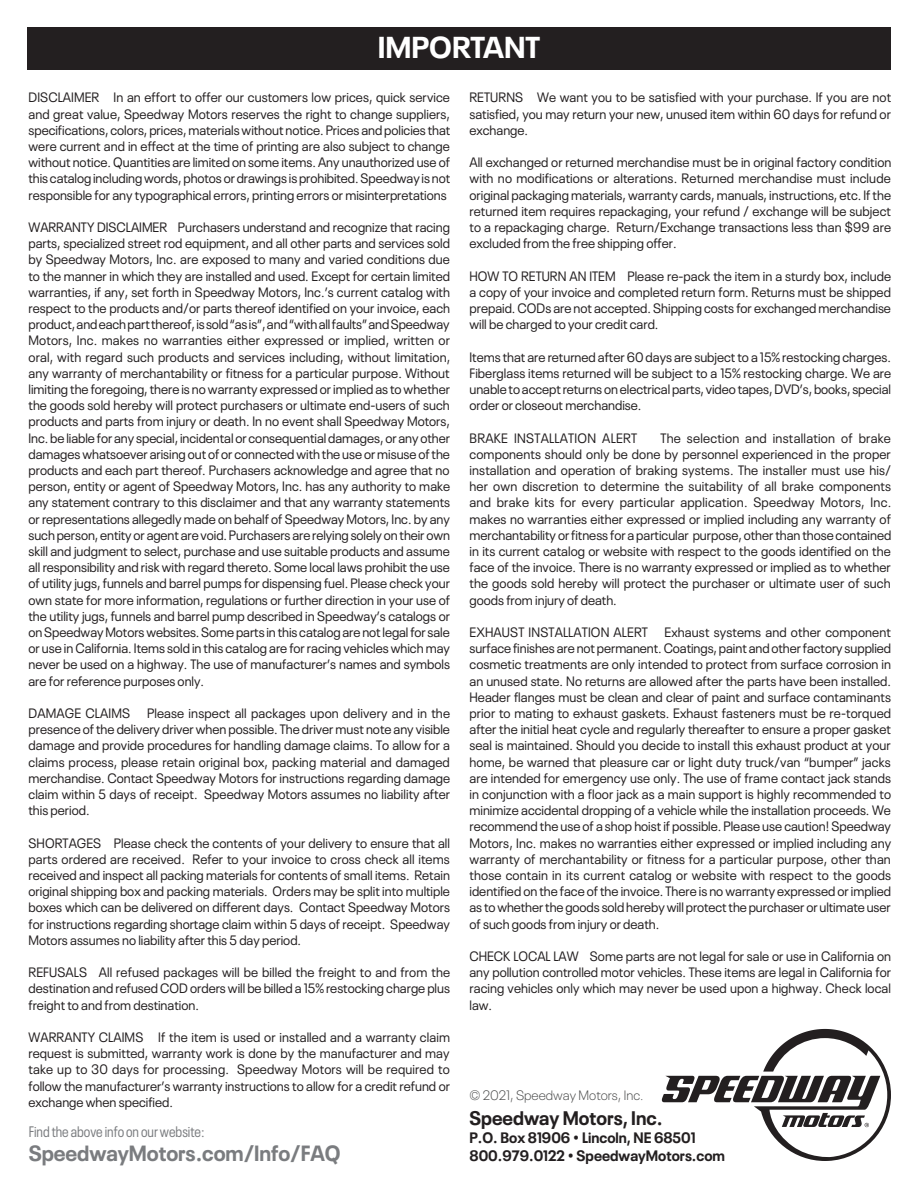
<style>
.page{position:relative;width:918px;height:1188px;background:#fff}
.page>*{position:absolute;margin:0;border:0;box-sizing:border-box;transform-origin:0 0}
.t1{font:700 30px "Neue Plak";color:#fff}
.t2{font:700 21.9px "Neue Plak";letter-spacing:-.005em;color:#7a7c7f;scale:.95 1}
.t3{font:700 19.5px "Neue Plak";color:#231f20;scale:.95 1}
.t4{font:condensed 15.15px "Neue Plak";color:#7a7c7f;scale:.95 1}
.t5{font:700 15px/18px "Neue Plak";color:#231f20;scale:.95 1}
.t6{font:13.5px/16.2px "Neue Plak";color:#231f20;text-align:justify;scale:.95 1}
.t7{font:300 13.5px "Neue Plak";color:#474848}
.t8{font:13.5px "Neue Plak";letter-spacing:.02em;color:#231f20;scale:.95 1}
</style>
<div class="page">
<div style="left:27px;top:27px;width:864px;height:42px;background:#231f20"></div>
<svg style="left:661px;top:1029px;width:230px;height:132px"></svg>
<h1 class="t1" style="left:378px;top:23px;width:164px">IMPORTANT</h1>
<p class="t6" style="left:29px;top:88px;width:446px">DISCLAIMER In an effort to offer our customers low prices, quick service and great value, Speedway Motors reserves the right to change suppliers, specifications, colors, prices, materials without notice. Prices and policies that were current and in effect at the time of printing are also subject to change without notice. Quantities are limited on some items. Any unauthorized use of this catalog including words, photos or drawings is prohibited. Speedway is not responsible for any typographical errors, printing errors or misinterpretations</p>
<p class="t6" style="left:29px;top:218px;width:445px">WARRANTY DISCLAIMER Purchasers understand and recognize that racing parts, specialized street rod equipment, and all other parts and services sold by Speedway Motors, Inc. are exposed to many and varied conditions due to the manner in which they are installed and used. Except for certain limited warranties, if any, set forth in Speedway Motors, Inc.’s current catalog with respect to the products and/or parts thereof identified on your invoice, each product, and each part thereof, is sold “as is”, and “with all faults” and Speedway Motors, Inc. makes no warranties either expressed or implied, written or oral, with regard such products and services including, without limitation, any warranty of merchantability or fitness for a particular purpose. Without limiting the foregoing, there is no warranty expressed or implied as to whether the goods sold hereby will protect purchasers or ultimate end-users of such products and parts from injury or death. In no event shall Speedway Motors, Inc. be liable for any special, incidental or consequential damages, or any other damages whatsoever arising out of or connected with the use or misuse of the products and each part thereof. Purchasers acknowledge and agree that no person, entity or agent of Speedway Motors, Inc. has any authority to make any statement contrary to this disclaimer and that any warranty statements or representations allegedly made on behalf of Speedway Motors, Inc. by any such person, entity or agent are void. Purchasers are relying solely on their own skill and judgment to select, purchase and use suitable products and assume all responsibility and risk with regard thereto. Some local laws prohibit the use of utility jugs, funnels and barrel pumps for dispensing fuel. Please check your own state for more information, regulations or further direction in your use of the utility jugs, funnels and barrel pump described in Speedway’s catalogs or on Speedway Motors websites. Some parts in this catalog are not legal for sale or use in California. Items sold in this catalog are for racing vehicles which may never be used on a highway. The use of manufacturer’s names and symbols are for reference purposes only.</p>
<p class="t6" style="left:29px;top:704px;width:445px">DAMAGE CLAIMS Please inspect all packages upon delivery and in the presence of the delivery driver when possible. The driver must note any visible damage and provide procedures for handling damage claims. To allow for a claims process, please retain original box, packing material and damaged merchandise. Contact Speedway Motors for instructions regarding damage claim within 5 days of receipt. Speedway Motors assumes no liability after this period.</p>
<p class="t6" style="left:29px;top:833px;width:445px">SHORTAGES Please check the contents of your delivery to ensure that all parts ordered are received. Refer to your invoice to cross check all items received and inspect all packing materials for contents of small items. Retain original shipping box and packing materials. Orders may be split into multiple boxes which can be delivered on different days. Contact Speedway Motors for instructions regarding shortage claim within 5 days of receipt. Speedway Motors assumes no liability after this 5 day period.</p>
<p class="t6" style="left:29px;top:963px;width:445px">REFUSALS All refused packages will be billed the freight to and from the destination and refused COD orders will be billed a 15% restocking charge plus freight to and from destination.</p>
<p class="t6" style="left:29px;top:1028px;width:445px">WARRANTY CLAIMS If the item is used or installed and a warranty claim request is submitted, warranty work is done by the manufacturer and may take up to 30 days for processing. Speedway Motors will be required to follow the manufacturer’s warranty instructions to allow for a credit refund or exchange when specified.</p>
<p class="t4" style="left:29px;top:1120px;width:187px">Find the above info on our website:</p>
<h2 class="t2" style="left:29px;top:1136px;width:330px">SpeedwayMotors.com/Info/FAQ</h2>
<p class="t6" style="left:470px;top:88px;width:445px">RETURNS We want you to be satisfied with your purchase. If you are not satisfied, you may return your new, unused item within 60 days for refund or exchange.</p>
<p class="t6" style="left:470px;top:153px;width:446px">All exchanged or returned merchandise must be in original factory condition with no modifications or alterations. Returned merchandise must include original packaging materials, warranty cards, manuals, instructions, etc. If the returned item requires repackaging, your refund / exchange will be subject to a repackaging charge. Return/Exchange transactions less than $99 are excluded from the free shipping offer.</p>
<p class="t6" style="left:470px;top:266px;width:445px">HOW TO RETURN AN ITEM Please re-pack the item in a sturdy box, include a copy of your invoice and completed return form. Returns must be shipped prepaid. CODs are not accepted. Shipping costs for exchanged merchandise will be charged to your credit card.</p>
<p class="t6" style="left:470px;top:347px;width:445px">Items that are returned after 60 days are subject to a 15% restocking charges.<br>Fiberglass items returned will be subject to a 15% restocking charge. We are unable to accept returns on electrical parts, video tapes, DVD’s, books, special order or closeout merchandise.</p>
<p class="t8" style="left:470px;top:427px;width:178px">BRAKE INSTALLATION ALERT</p>
<p class="t6" style="left:470px;top:428px;width:446px;text-indent:191px">The selection and installation of brake components should only be done by personnel experienced in the proper installation and operation of braking systems. The installer must use his/ her own discretion to determine the suitability of all brake components and brake kits for every particular application. Speedway Motors, Inc. makes no warranties either expressed or implied including any warranty of merchantability or fitness for a particular purpose, other than those contained in its current catalog or website with respect to the goods identified on the face of the invoice. There is no warranty expressed or implied as to whether the goods sold hereby will protect the purchaser or ultimate user of such goods from injury of death.</p>
<p class="t6" style="left:470px;top:623px;width:445px">EXHAUST INSTALLATION ALERT Exhaust systems and other component surface finishes are not permanent. Coatings, paint and other factory supplied cosmetic treatments are only intended to protect from surface corrosion in an unused state. No returns are allowed after the parts have been installed.<br>Header flanges must be clean and clear of paint and surface contaminants prior to mating to exhaust gaskets. Exhaust fasteners must be re-torqued after the initial heat cycle and regularly thereafter to ensure a proper gasket seal is maintained. Should you decide to install this exhaust product at your home, be warned that pleasure car or light duty truck/van “bumper” jacks are intended for emergency use only. The use of frame contact jack stands in conjunction with a floor jack as a main support is highly recommended to minimize accidental dropping of a vehicle while the installation proceeds. We recommend the use of a shop hoist if possible. Please use caution! Speedway Motors, Inc. makes no warranties either expressed or implied including any warranty of merchantability or fitness for a particular purpose, other than those contain in its current catalog or website with respect to the goods identified on the face of the invoice. There is no warranty expressed or implied as to whether the goods sold hereby will protect the purchaser or ultimate user of such goods from injury or death.</p>
<p class="t6" style="left:470px;top:947px;width:445px">CHECK LOCAL LAW Some parts are not legal for sale or use in California on any pollution controlled motor vehicles. These items are legal in California for racing vehicles only which may never be used upon a highway. Check local law.</p>
<p class="t7" style="left:470px;top:1085px;width:176px">© 2021, Speedway Motors, Inc.</p>
<h3 class="t3" style="left:470px;top:1102px;width:205px">Speedway Motors, Inc.</h3>
<p class="t5" style="left:470px;top:1127px;width:271px">P.O. Box 81906 • Lincoln, NE 68501<br>800.979.0122 • SpeedwayMotors.com</p>
</div>
